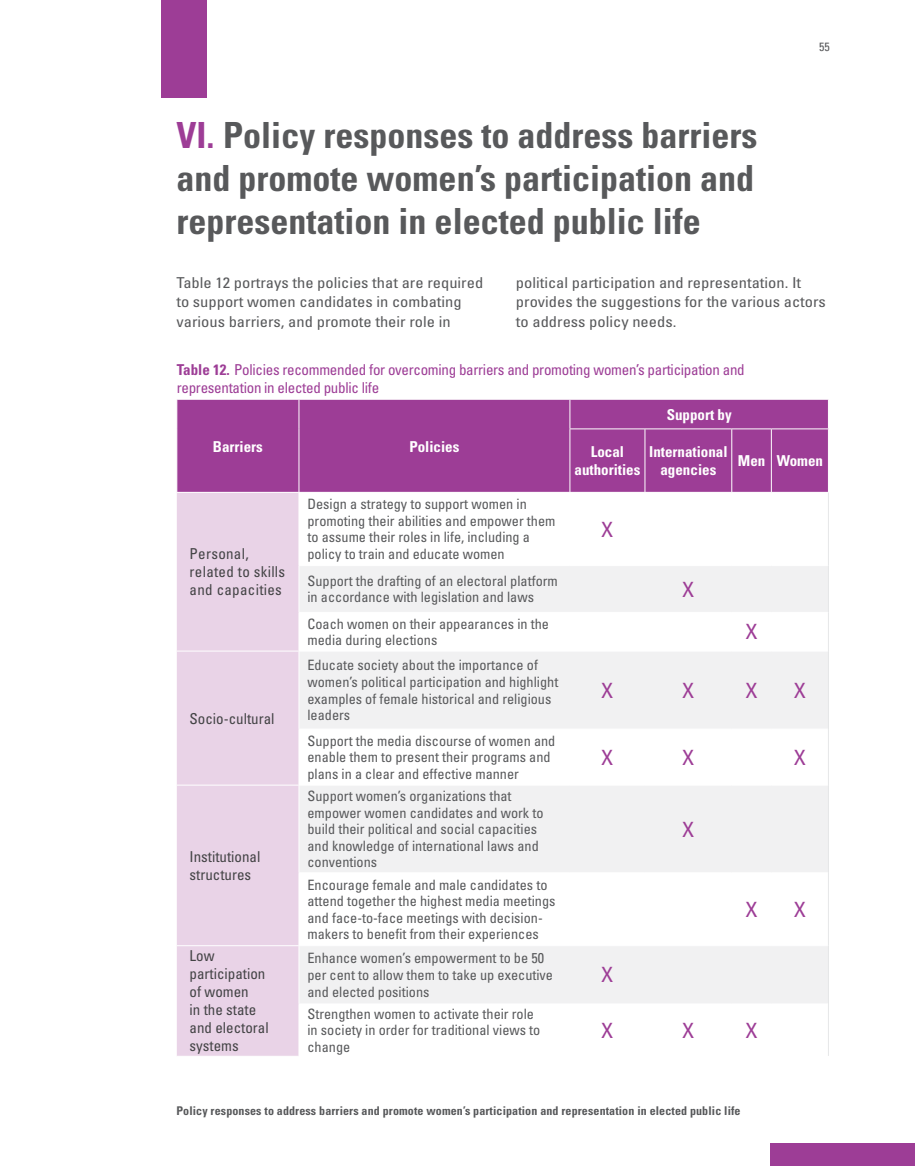
<style>
.page{position:relative;width:915px;height:1166px;background:#fff}
.page>*{position:absolute;margin:0;border:0;box-sizing:border-box;transform-origin:0 0}
.t1{font:700 condensed 36px/43.2px "Univers LT Std";color:#58595b;text-align:justify}
.t2{font:condensed 21px "Univers LT Std";color:#9d3d96}
.t3{font:condensed 15px/19.5px "Univers LT Std";color:#58595b;scale:1.1 1}
.t4{font:condensed 15px/18px "Univers LT Std";letter-spacing:-.02em;color:#9d3d96}
.t5{font:condensed 15px/18px "Univers LT Std";color:#434345}
.t6{font:700 condensed 15px/18px "Univers LT Std";color:#fff;text-align:center}
.t7{font:condensed 15px/18px "Univers LT Std";letter-spacing:.02em;color:#434345}
.t8{font:condensed 14.25px/16.5px "Univers LT Std";color:#58595b}
.t9{font:700 condensed 12px "Univers LT Std";letter-spacing:.01em;color:#58595b}
.t10{font:condensed 12px "Univers LT Std";color:#58595b}
.s1{color:#9d3d96}
.s2{font-weight:700}
</style>
<div class="page">
<div style="left:177px;top:399px;width:650px;height:93px;background:#9d3d96"></div>
<div style="left:177px;top:493px;width:121px;height:562px;background:#e9d3e7"></div>
<svg style="left:300px;top:566px;width:527px;height:437px;fill:#f1f1f2"></svg>
<hr style="left:298px;top:399px;width:1px;height:30px;background:#fff">
<hr style="left:298px;top:429px;width:1px;height:63px;background:#fff">
<hr style="left:177px;top:650px;width:122px;height:1px;background:#fff">
<hr style="left:177px;top:784px;width:122px;height:1px;background:#fff">
<svg style="left:569px;top:399px;width:1px;height:29px"></svg>
<svg style="left:827px;top:399px;width:1px;height:29px"></svg>
<hr style="left:569px;top:428px;width:75px;height:1px;background:#fff">
<hr style="left:569px;top:429px;width:1px;height:63px;background:#fff">
<hr style="left:644px;top:428px;width:87px;height:1px;background:#fff">
<hr style="left:644px;top:429px;width:1px;height:63px;background:#fff">
<hr style="left:731px;top:428px;width:40px;height:1px;background:#fff">
<hr style="left:731px;top:429px;width:1px;height:63px;background:#fff">
<hr style="left:771px;top:428px;width:57px;height:1px;background:#fff">
<hr style="left:770px;top:429px;width:1px;height:63px;background:#fff">
<hr style="left:298px;top:612px;width:271px;height:1px;background:#fff">
<hr style="left:569px;top:612px;width:75px;height:1px;background:#fff">
<hr style="left:644px;top:612px;width:87px;height:1px;background:#fff">
<hr style="left:731px;top:612px;width:40px;height:1px;background:#fff">
<hr style="left:771px;top:612px;width:56px;height:1px;background:#fff">
<hr style="left:299px;top:650px;width:270px;height:1px;background:#fff">
<hr style="left:569px;top:650px;width:75px;height:1px;background:#fff">
<hr style="left:644px;top:650px;width:87px;height:1px;background:#fff">
<hr style="left:731px;top:650px;width:40px;height:1px;background:#fff">
<hr style="left:771px;top:650px;width:56px;height:1px;background:#fff">
<hr style="left:298px;top:728px;width:271px;height:1px;background:#fff">
<hr style="left:569px;top:728px;width:75px;height:1px;background:#fff">
<hr style="left:644px;top:728px;width:87px;height:1px;background:#fff">
<hr style="left:731px;top:728px;width:40px;height:1px;background:#fff">
<hr style="left:771px;top:728px;width:56px;height:1px;background:#fff">
<hr style="left:299px;top:784px;width:270px;height:1px;background:#fff">
<hr style="left:569px;top:784px;width:75px;height:1px;background:#fff">
<hr style="left:644px;top:784px;width:87px;height:1px;background:#fff">
<hr style="left:731px;top:784px;width:40px;height:1px;background:#fff">
<hr style="left:771px;top:784px;width:56px;height:1px;background:#fff">
<hr style="left:298px;top:872px;width:271px;height:1px;background:#fff">
<hr style="left:569px;top:872px;width:75px;height:1px;background:#fff">
<hr style="left:644px;top:872px;width:87px;height:1px;background:#fff">
<hr style="left:731px;top:872px;width:40px;height:1px;background:#fff">
<hr style="left:771px;top:872px;width:56px;height:1px;background:#fff">
<hr style="left:299px;top:945px;width:270px;height:1px;background:#fff">
<hr style="left:569px;top:945px;width:75px;height:1px;background:#fff">
<hr style="left:644px;top:945px;width:87px;height:1px;background:#fff">
<hr style="left:731px;top:945px;width:40px;height:1px;background:#fff">
<hr style="left:771px;top:945px;width:56px;height:1px;background:#fff">
<hr style="left:827px;top:492px;width:1px;height:73px;background:#e6e7e8">
<hr style="left:827px;top:565px;width:1px;height:47px;background:#e6e7e8">
<hr style="left:827px;top:612px;width:1px;height:39px;background:#e6e7e8">
<hr style="left:827px;top:651px;width:1px;height:78px;background:#e6e7e8">
<hr style="left:827px;top:729px;width:1px;height:55px;background:#e6e7e8">
<hr style="left:827px;top:784px;width:1px;height:88px;background:#e6e7e8">
<hr style="left:827px;top:872px;width:1px;height:73px;background:#e6e7e8">
<hr style="left:827px;top:945px;width:1px;height:58px;background:#e6e7e8">
<hr style="left:827px;top:1003px;width:1px;height:52px;background:#e6e7e8">
<hr style="left:177px;top:945px;width:122px;height:1px;background:#fff">
<div style="left:162px;top:0;width:45px;height:97px;background:#9d3d96"></div>
<div style="left:770px;top:1142px;width:144px;height:23px;background:#9d3d96"></div>
<p class="t10" style="left:818px;top:39px;width:12px">55</p>
<h1 class="t1" style="left:176px;top:113px;width:582px"><span class="s1">VI.</span> Policy responses to address barriers and promote women’s participation and representation in elected public life</h1>
<p class="t3" style="left:176px;top:272px;width:280px">Table 12 portrays the policies that are required to support women candidates in combating various barriers, and promote their role in</p>
<p class="t3" style="left:515px;top:272px;width:283px">political participation and representation. It provides the suggestions for the various actors to address policy needs.</p>
<p class="t4" style="left:177px;top:360px;width:569px"><span class="s2">Table 12.</span> Policies recommended for overcoming barriers and promoting women’s participation and representation in elected public life</p>
<p class="t6" style="left:213px;top:437px;width:51px">Barriers</p>
<p class="t6" style="left:409px;top:437px;width:52px">Policies</p>
<p class="t6" style="left:666px;top:405px;width:66px">Support by</p>
<p class="t6" style="left:574px;top:442px;width:67px">Local authorities</p>
<p class="t6" style="left:649px;top:442px;width:80px">International agencies</p>
<p class="t6" style="left:737px;top:451px;width:87px">Men Women</p>
<p class="t7" style="left:189px;top:544px;width:97px">Personal, related to skills and capacities</p>
<p class="t5" style="left:189px;top:708px;width:86px">Socio-cultural</p>
<p class="t5" style="left:189px;top:847px;width:72px">Institutional structures</p>
<p class="t8" style="left:307px;top:495px;width:249px">Design a strategy to support women in promoting their abilities and empower them to assume their roles in life, including a policy to train and educate women</p>
<h2 class="t2" style="left:601px;top:515px;width:13px">X</h2>
<p class="t8" style="left:307px;top:572px;width:252px">Support the drafting of an electoral platform in accordance with legislation and laws</p>
<h2 class="t2" style="left:682px;top:575px;width:13px">X</h2>
<p class="t8" style="left:307px;top:615px;width:243px">Coach women on their appearances in the media during elections</p>
<h2 class="t2" style="left:745px;top:618px;width:13px">X</h2>
<p class="t8" style="left:307px;top:656px;width:252px">Educate society about the importance of women’s political participation and highlight examples of female historical and religious leaders</p>
<p class="t8" style="left:307px;top:732px;width:249px">Support the media discourse of women and enable them to present their programs and plans in a clear and effective manner</p>
<p class="t8" style="left:307px;top:787px;width:237px">Support women’s organizations that empower women candidates and work to build their political and social capacities and knowledge of international laws and conventions</p>
<p class="t8" style="left:307px;top:875px;width:249px">Encourage female and male candidates to attend together the highest media meetings and face-to-face meetings with decision&shy;makers to benefit from their experiences</p>
<h2 class="t2" style="left:601px;top:676px;width:13px">X</h2>
<h2 class="t2" style="left:682px;top:676px;width:13px">X</h2>
<h2 class="t2" style="left:745px;top:676px;width:13px">X</h2>
<h2 class="t2" style="left:793px;top:676px;width:13px">X</h2>
<h2 class="t2" style="left:601px;top:743px;width:13px">X</h2>
<h2 class="t2" style="left:682px;top:743px;width:13px">X</h2>
<h2 class="t2" style="left:793px;top:743px;width:13px">X</h2>
<h2 class="t2" style="left:682px;top:815px;width:13px">X</h2>
<h2 class="t2" style="left:745px;top:895px;width:13px">X</h2>
<h2 class="t2" style="left:793px;top:895px;width:13px">X</h2>
<p class="t5" style="left:189px;top:946px;width:81px">Low participation of women<br>in the state and electoral systems</p>
<p class="t8" style="left:307px;top:949px;width:247px">Enhance women’s empowerment to be 50 per cent to allow them to take up executive and elected positions</p>
<p class="t8" style="left:307px;top:1004px;width:234px">Strengthen women to activate their role in society in order for traditional views to change</p>
<h2 class="t2" style="left:601px;top:961px;width:13px">X</h2>
<h2 class="t2" style="left:601px;top:1016px;width:13px">X</h2>
<h2 class="t2" style="left:682px;top:1016px;width:13px">X</h2>
<h2 class="t2" style="left:745px;top:1016px;width:13px">X</h2>
<p class="t9" style="left:176px;top:1103px;width:565px">Policy responses to address barriers and promote women’s participation and representation in elected public life</p>
</div>
